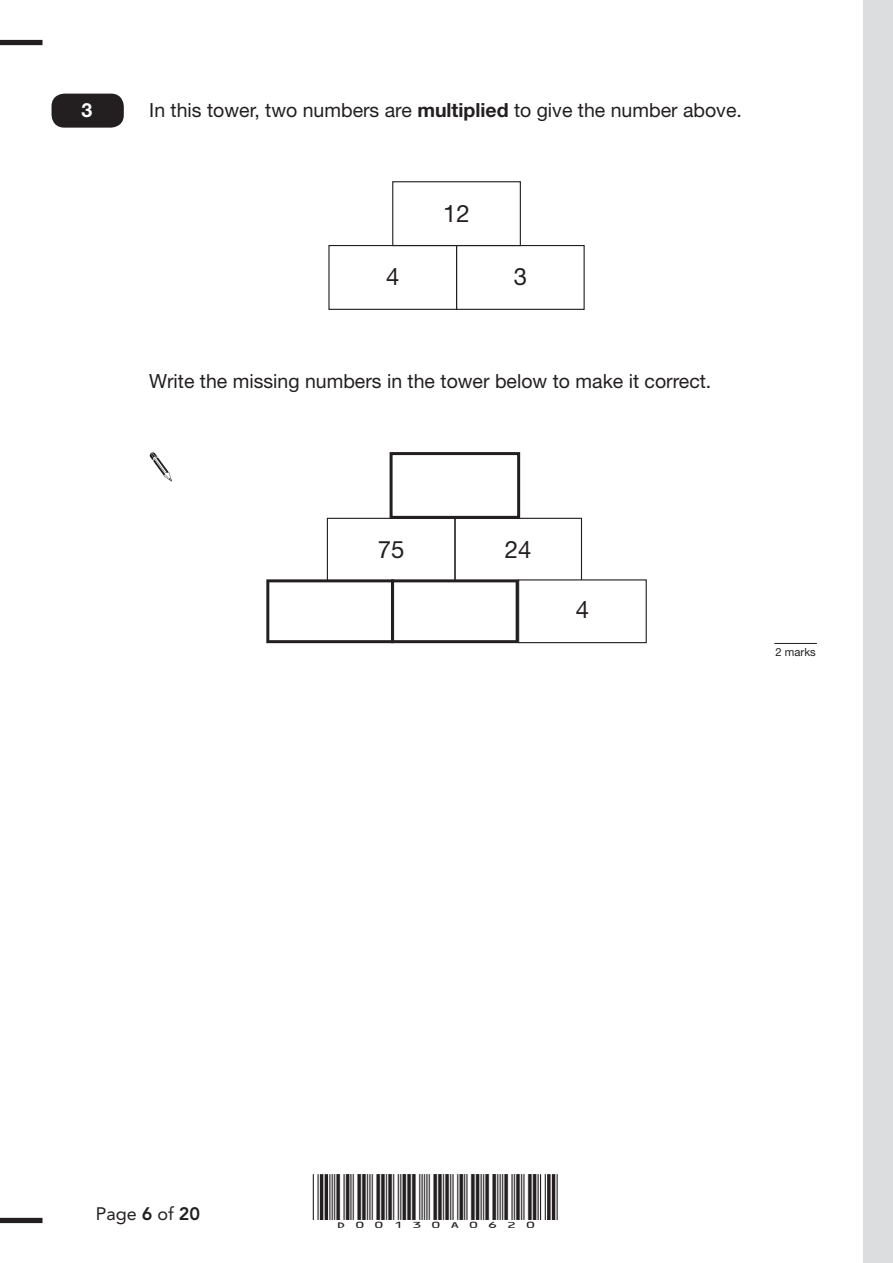
<style>
.page{position:relative;width:893px;height:1263px;background:#fff}
.page>*{position:absolute;margin:0;border:0;box-sizing:border-box;transform-origin:0 0}
.t1{font:24px "Helvetica Neue LT Std";color:#231f20}
.t2{font:19.5px "Helvetica Neue LT Std";color:#231f20}
.t3{font:700 19.5px "Helvetica Neue LT Std";color:#fff}
.t4{font:18px "Avenir LT Std";color:#231f20}
.t5{font:15px "ID Automation HC39 M";color:#231f20;scale:1.3 1}
.t6{font:11.25px "Helvetica Neue LT Std";color:#231f20}
.s1{font-weight:700}
.s2{font-weight:800}
</style>
<div class="page">
<div style="left:52px;top:94px;width:72px;height:34px;background:#231f20;border-radius:13px"></div>
<svg style="left:266px;top:518px;width:316px;height:125px"></svg>
<div style="left:519px;top:580px;width:127px;height:63px;background:#fff"></div>
<div style="left:518px;top:579px;width:129px;height:64px;border:1px solid #231f20"></div>
<div style="left:327px;top:518px;width:128px;height:64px;border:1px solid #231f20"></div>
<div style="left:390px;top:452px;width:130px;height:67px;border:3px solid #231f20"></div>
<div style="left:328px;top:245px;width:129px;height:65px;border:1px solid #231f20"></div>
<div style="left:456px;top:245px;width:129px;height:65px;border:1px solid #231f20"></div>
<div style="left:392px;top:181px;width:129px;height:65px;border:1px solid #231f20"></div>
<svg style="left:149px;top:452px;width:23px;height:29px"></svg>
<hr style="left:774px;top:643px;width:43px;height:1px;background:#231f20">
<hr style="left:329px;top:1174px;width:1px;height:46px;background:#231f20">
<hr style="left:317px;top:1174px;width:2px;height:46px;background:#231f20">
<hr style="left:313px;top:1174px;width:1px;height:46px;background:#231f20">
<hr style="left:325px;top:1174px;width:3px;height:46px;background:#231f20">
<hr style="left:320px;top:1174px;width:3px;height:46px;background:#231f20">
<hr style="left:557px;top:1174px;width:1px;height:46px;background:#231f20">
<hr style="left:545px;top:1174px;width:1px;height:46px;background:#231f20">
<hr style="left:540px;top:1174px;width:1px;height:46px;background:#231f20">
<hr style="left:552px;top:1174px;width:3px;height:46px;background:#231f20">
<svg style="left:547px;top:1174px;width:4px;height:46px"></svg>
<div style="left:0;top:40px;width:43px;height:5px;background:#231f20"></div>
<div style="left:0;top:1218px;width:43px;height:5px;background:#231f20"></div>
<div style="left:863px;top:0;width:30px;height:1263px;background:#dcdddf"></div>
<p class="t3" style="left:82px;top:98px;width:12px">3</p>
<p class="t2" style="left:149px;top:98px;width:594px">In this tower, two numbers are <span class="s1">multiplied</span> to give the number above.</p>
<p class="t1" style="left:443px;top:199px;width:28px">12</p>
<p class="t1" style="left:386px;top:262px;width:15px">4</p>
<p class="t1" style="left:514px;top:262px;width:15px">3</p>
<p class="t2" style="left:149px;top:369px;width:564px">Write the missing numbers in the tower below to make it correct.</p>
<p class="t1" style="left:378px;top:535px;width:28px">75</p>
<p class="t1" style="left:505px;top:535px;width:28px">24</p>
<p class="t1" style="left:576px;top:595px;width:15px">4</p>
<p class="t6" style="left:775px;top:645px;width:42px">2 marks</p>
<p class="t4" style="left:96px;top:1204px;width:106px">Page <span class="s2">6</span> of <span class="s2">20</span></p>
<p class="t5" style="left:332px;top:1206px;width:162px">D00130A0620</p>
</div>
